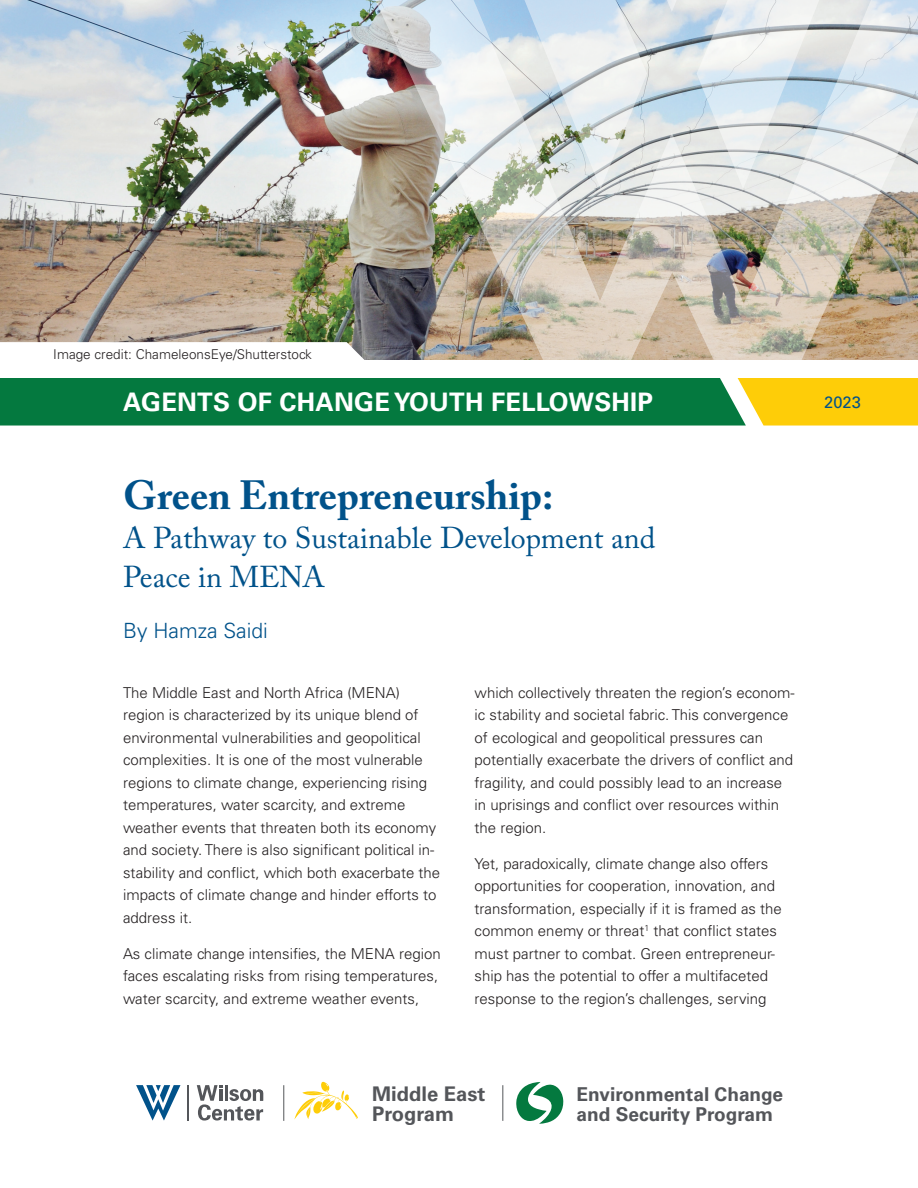
<style>
.page{position:relative;width:918px;height:1188px;background:#fff}
.page>*{position:absolute;margin:0;border:0;box-sizing:border-box;transform-origin:0 0}
.t1{font:700 40.5px "Adobe Caslon Pro";color:#01528a}
.t2{font:30px/39px "Adobe Caslon Pro";color:#01528a}
.t3{font:700 25.5px "Univers LT Std";letter-spacing:.01em;color:#fff}
.t4{font:300 21px "Univers LT Std";color:#01528a}
.t5{font:700 20.1px/20.1px "Univers LT Std";color:#54565a}
.t6{font:700 19.05px/20.1px "Univers LT Std";color:#54565a}
.t7{font:16.5px "Univers LT Std";color:#01528a}
.t8{font:300 15px/22.5px "Univers LT Std";color:#231f20}
.t9{font:300 13.5px "Univers LT Std";color:#231f20}
</style>
<div class="page">
<img style="left:0;top:0;width:338px;height:342px">
<svg style="left:294px;top:1081px;width:64px;height:39px"></svg>
<hr style="left:187px;top:1085px;width:2px;height:36px;background:#54565a">
<svg style="left:197px;top:1085px;width:66px;height:36px"></svg>
<svg style="left:136px;top:1085px;width:44px;height:36px"></svg>
<hr style="left:283px;top:1085px;width:1px;height:36px;background:#54565a">
<svg style="left:516px;top:1082px;width:48px;height:42px"></svg>
<hr style="left:503px;top:1085px;width:1px;height:36px;background:#54565a">
<img style="left:338px;top:0;width:580px;height:360px">
<svg style="left:492px;top:0;width:360px;height:189px"></svg>
<svg style="left:0;top:378px;width:918px;height:48px;background:#388c3a"></svg>
<svg style="left:0;top:342px;width:366px;height:18px"></svg>
<p class="t9" style="left:53px;top:346px;width:260px">Image credit: ChameleonsEye/Shutterstock</p>
<h3 class="t3" style="left:123px;top:387px;width:532px">AGENTS OF CHANGE YOUTH FELLOWSHIP</h3>
<p class="t7" style="left:824px;top:392px;width:38px">2023</p>
<h1 class="t1" style="left:123px;top:472px;width:432px">Green Entrepreneurship:</h1>
<h2 class="t2" style="left:123px;top:518px;width:534px">A Pathway to Sustainable Development and<br>Peace in MENA</h2>
<h3 class="t4" style="left:123px;top:618px;width:146px">By Hamza Saidi</h3>
<p class="t8" style="left:123px;top:681px;width:319px">The Middle East and North Africa (MENA) region is characterized by its unique blend of environmental vulnerabilities and geopolitical complexities. It is one of the most vulnerable regions to climate change, experiencing rising temperatures, water scarcity, and extreme weather events that threaten both its economy and society. There is also significant political in&shy;stability and conflict, which both exacerbate the impacts of climate change and hinder efforts to address it.</p>
<p class="t8" style="left:123px;top:942px;width:319px">As climate change intensifies, the MENA region faces escalating risks from rising temperatures, water scarcity, and extreme weather events,</p>
<p class="t8" style="left:475px;top:681px;width:322px">which collectively threaten the region’s econom&shy;ic stability and societal fabric. This convergence of ecological and geopolitical pressures can potentially exacerbate the drivers of conflict and fragility, and could possibly lead to an increase in uprisings and conflict over resources within the region.</p>
<p class="t8" style="left:475px;top:852px;width:309px">Yet, paradoxically, climate change also offers opportunities for cooperation, innovation, and transformation, especially if it is framed as the common enemy or threat<sup>1</sup> that conflict states must partner to combat. Green entrepreneur&shy;ship has the potential to offer a multifaceted response to the region’s challenges, serving</p>
<h3 class="t5" style="left:372px;top:1084px;width:115px">Middle East<br>Program</h3>
<p class="t6" style="left:577px;top:1084px;width:208px">Environmental Change and Security Program</p>
</div>
